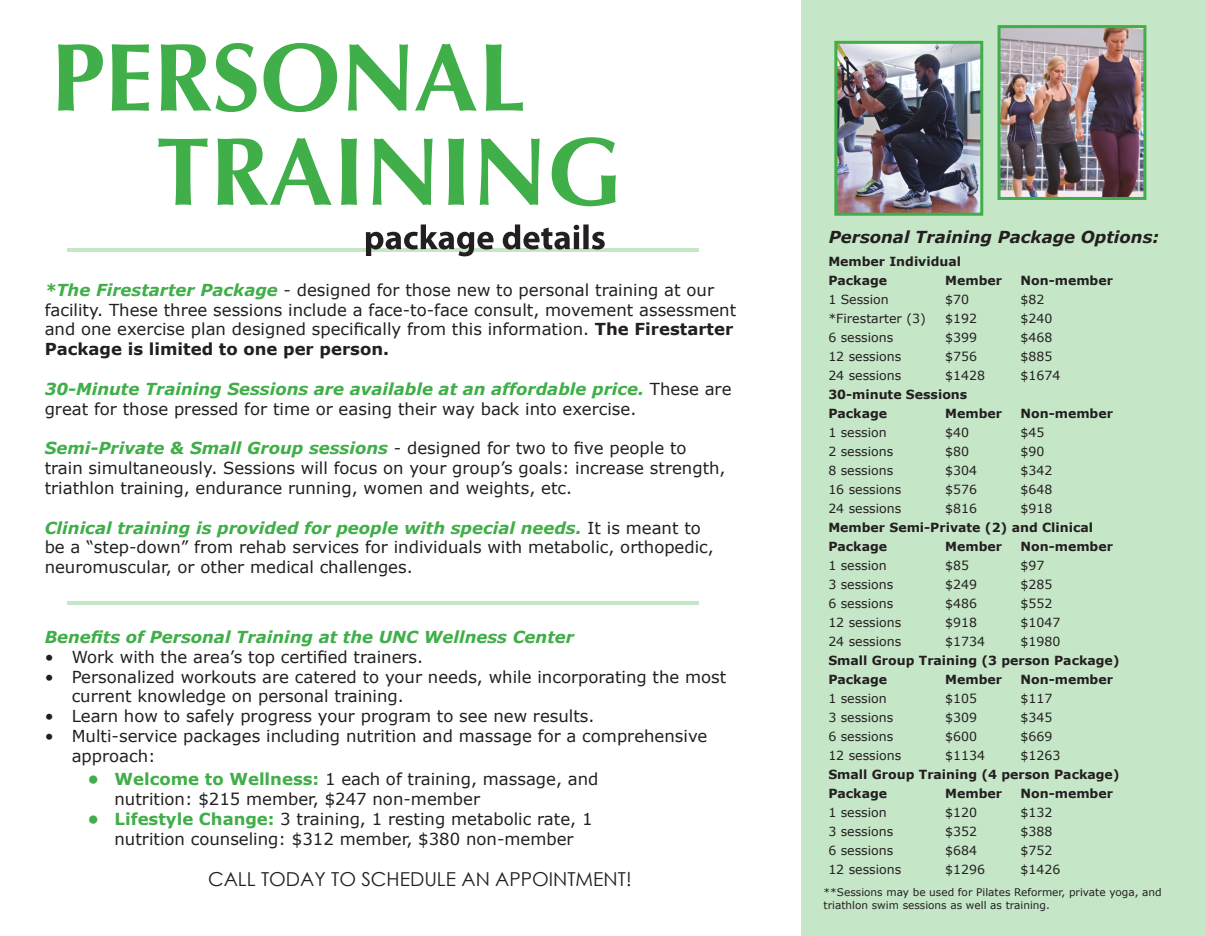
<style>
.page{position:relative;width:1206px;height:936px;background:#fff}
.page>*{position:absolute;margin:0;border:0;box-sizing:border-box;transform-origin:0 0}
.t1{font:19.2px "Century Gothic";color:#231f20}
.t2{font:16.5px/19.8px "Verdana";color:#231f20}
.t3{font:italic 700 16.5px "Verdana";color:#40ae49}
.t4{font:italic 700 16.5px "Verdana";color:#231f20}
.t5{font:12.6px "Verdana";color:#231f20}
.t6{font:700 12.6px "Verdana";color:#231f20}
.t7{font:10.5px/12.6px "Verdana";color:#231f20}
.s1{font-weight:700;font-style:italic;color:#40ae49}
.s2{font-weight:700}
.s3{font-weight:700;color:#40ae49}
</style>
<div class="page">
<div style="left:801px;top:0;width:404px;height:935px;background:#c6e6c8"></div>
<hr style="left:67px;top:249px;width:632px;height:3px;background:#40ae49">
<svg style="left:58px;top:43px;width:465px;height:69px"></svg>
<svg style="left:366px;top:224px;width:238px;height:32px"></svg>
<svg style="left:158px;top:137px;width:458px;height:69px"></svg>
<hr style="left:67px;top:601px;width:632px;height:3px;background:#40ae49">
<img style="left:1001px;top:29px;width:141px;height:167px">
<div style="left:997px;top:25px;width:149px;height:175px;border:3px solid #40ae49"></div>
<img style="left:838px;top:45px;width:141px;height:167px">
<div style="left:834px;top:41px;width:149px;height:175px;border:3px solid #40ae49"></div>
<p class="t2" style="left:45px;top:280px;width:693px"><span class="s1">*The Firestarter Package</span> - designed for those new to personal training at our facility. These three sessions include a face-to-face consult, movement assessment and one exercise plan designed specifically from this information. <span class="s2">The Firestarter Package is limited to one per person.</span></p>
<p class="t2" style="left:45px;top:379px;width:688px"><span class="s1">30-Minute Training Sessions are available at an affordable price.</span> These are great for those pressed for time or easing their way back into exercise.</p>
<p class="t2" style="left:45px;top:438px;width:682px"><span class="s1">Semi-Private &amp; Small Group sessions</span> - designed for two to five people to train simultaneously. Sessions will focus on your group’s goals: increase strength, triathlon training, endurance running, women and weights, etc.</p>
<p class="t2" style="left:45px;top:517px;width:670px"><span class="s1">Clinical training is provided for people with special needs.</span> It is meant to be a “step-down” from rehab services for individuals with metabolic, orthopedic, neuromuscular, or other medical challenges.</p>
<p class="t3" style="left:45px;top:625px;width:531px">Benefits of Personal Training at the UNC Wellness Center</p>
<p class="t2" style="left:45px;top:646px;width:380px">• Work with the area’s top certified trainers.</p>
<p class="t2" style="left:72px;top:666px;width:656px;text-indent:-27px">• Personalized workouts are catered to your needs, while incorporating the most current knowledge on personal training.</p>
<p class="t2" style="left:45px;top:706px;width:551px">• Learn how to safely progress your program to see new results.</p>
<p class="t2" style="left:72px;top:725px;width:637px;text-indent:-27px">• Multi-service packages including nutrition and massage for a comprehensive approach:</p>
<p class="t2" style="left:114px;top:769px;width:485px;text-indent:-27px"><span class="s3">• Welcome to Wellness:</span> 1 each of training, massage, and nutrition: $215 member, $247 non-member</p>
<p class="t2" style="left:87px;top:808px;width:506px;text-align:center"><span class="s3">• Lifestyle Change:</span> 3 training, 1 resting metabolic rate, 1 nutrition counseling: $312 member, $380 non-member</p>
<p class="t1" style="left:208px;top:865px;width:425px">CALL TODAY TO SCHEDULE AN APPOINTMENT!</p>
<p class="t4" style="left:828px;top:225px;width:332px">Personal Training Package Options:</p>
<p class="t6" style="left:828px;top:252px;width:134px">Member Individual</p>
<p class="t6" style="left:828px;top:271px;width:60px">Package</p>
<p class="t6" style="left:945px;top:271px;width:58px">Member</p>
<p class="t6" style="left:1020px;top:271px;width:94px">Non-member</p>
<p class="t5" style="left:828px;top:290px;width:62px">1 Session</p>
<p class="t5" style="left:945px;top:290px;width:25px">$70</p>
<p class="t5" style="left:1020px;top:290px;width:25px">$82</p>
<p class="t5" style="left:828px;top:309px;width:99px">*Firestarter (3)</p>
<p class="t5" style="left:945px;top:309px;width:33px">$192</p>
<p class="t5" style="left:1020px;top:309px;width:33px">$240</p>
<p class="t5" style="left:828px;top:328px;width:66px">6 sessions</p>
<p class="t5" style="left:945px;top:328px;width:33px">$399</p>
<p class="t5" style="left:1020px;top:328px;width:33px">$468</p>
<p class="t5" style="left:828px;top:347px;width:74px">12 sessions</p>
<p class="t5" style="left:945px;top:347px;width:33px">$756</p>
<p class="t5" style="left:1020px;top:347px;width:33px">$885</p>
<p class="t5" style="left:828px;top:366px;width:74px">24 sessions</p>
<p class="t5" style="left:945px;top:366px;width:41px">$1428</p>
<p class="t5" style="left:1020px;top:366px;width:41px">$1674</p>
<p class="t6" style="left:828px;top:385px;width:140px">30-minute Sessions</p>
<p class="t6" style="left:828px;top:404px;width:60px">Package</p>
<p class="t6" style="left:945px;top:404px;width:58px">Member</p>
<p class="t6" style="left:1020px;top:404px;width:94px">Non-member</p>
<p class="t5" style="left:828px;top:423px;width:60px">1 session</p>
<p class="t5" style="left:945px;top:423px;width:25px">$40</p>
<p class="t5" style="left:1020px;top:423px;width:25px">$45</p>
<p class="t5" style="left:828px;top:442px;width:66px">2 sessions</p>
<p class="t5" style="left:945px;top:442px;width:25px">$80</p>
<p class="t5" style="left:1020px;top:442px;width:25px">$90</p>
<p class="t5" style="left:828px;top:461px;width:66px">8 sessions</p>
<p class="t5" style="left:945px;top:461px;width:33px">$304</p>
<p class="t5" style="left:1020px;top:461px;width:33px">$342</p>
<p class="t5" style="left:828px;top:480px;width:74px">16 sessions</p>
<p class="t5" style="left:945px;top:480px;width:33px">$576</p>
<p class="t5" style="left:1020px;top:480px;width:33px">$648</p>
<p class="t5" style="left:828px;top:499px;width:74px">24 sessions</p>
<p class="t5" style="left:945px;top:499px;width:33px">$816</p>
<p class="t5" style="left:1020px;top:499px;width:33px">$918</p>
<p class="t6" style="left:828px;top:518px;width:266px">Member Semi-Private (2) and Clinical</p>
<p class="t6" style="left:828px;top:537px;width:60px">Package</p>
<p class="t6" style="left:945px;top:537px;width:58px">Member</p>
<p class="t6" style="left:1020px;top:537px;width:94px">Non-member</p>
<p class="t5" style="left:828px;top:556px;width:60px">1 session</p>
<p class="t5" style="left:945px;top:556px;width:25px">$85</p>
<p class="t5" style="left:1020px;top:556px;width:25px">$97</p>
<p class="t5" style="left:828px;top:575px;width:66px">3 sessions</p>
<p class="t5" style="left:945px;top:575px;width:33px">$249</p>
<p class="t5" style="left:1020px;top:575px;width:33px">$285</p>
<p class="t5" style="left:828px;top:594px;width:66px">6 sessions</p>
<p class="t5" style="left:945px;top:594px;width:33px">$486</p>
<p class="t5" style="left:1020px;top:594px;width:33px">$552</p>
<p class="t5" style="left:828px;top:613px;width:74px">12 sessions</p>
<p class="t5" style="left:945px;top:613px;width:33px">$918</p>
<p class="t5" style="left:1020px;top:613px;width:41px">$1047</p>
<p class="t5" style="left:828px;top:632px;width:74px">24 sessions</p>
<p class="t5" style="left:945px;top:632px;width:41px">$1734</p>
<p class="t5" style="left:1020px;top:632px;width:41px">$1980</p>
<p class="t6" style="left:828px;top:651px;width:293px">Small Group Training (3 person Package)</p>
<p class="t6" style="left:828px;top:670px;width:60px">Package</p>
<p class="t6" style="left:945px;top:670px;width:58px">Member</p>
<p class="t6" style="left:1020px;top:670px;width:94px">Non-member</p>
<p class="t5" style="left:828px;top:689px;width:60px">1 session</p>
<p class="t5" style="left:945px;top:689px;width:33px">$105</p>
<p class="t5" style="left:1020px;top:689px;width:33px">$117</p>
<p class="t5" style="left:828px;top:708px;width:66px">3 sessions</p>
<p class="t5" style="left:945px;top:708px;width:33px">$309</p>
<p class="t5" style="left:1020px;top:708px;width:33px">$345</p>
<p class="t5" style="left:828px;top:727px;width:66px">6 sessions</p>
<p class="t5" style="left:945px;top:727px;width:33px">$600</p>
<p class="t5" style="left:1020px;top:727px;width:33px">$669</p>
<p class="t5" style="left:828px;top:746px;width:74px">12 sessions</p>
<p class="t5" style="left:945px;top:746px;width:41px">$1134</p>
<p class="t5" style="left:1020px;top:746px;width:41px">$1263</p>
<p class="t6" style="left:828px;top:765px;width:293px">Small Group Training (4 person Package)</p>
<p class="t6" style="left:828px;top:784px;width:60px">Package</p>
<p class="t6" style="left:945px;top:784px;width:58px">Member</p>
<p class="t6" style="left:1020px;top:784px;width:94px">Non-member</p>
<p class="t5" style="left:828px;top:803px;width:60px">1 session</p>
<p class="t5" style="left:945px;top:803px;width:33px">$120</p>
<p class="t5" style="left:1020px;top:803px;width:33px">$132</p>
<p class="t5" style="left:828px;top:822px;width:66px">3 sessions</p>
<p class="t5" style="left:945px;top:822px;width:33px">$352</p>
<p class="t5" style="left:1020px;top:822px;width:33px">$388</p>
<p class="t5" style="left:828px;top:841px;width:66px">6 sessions</p>
<p class="t5" style="left:945px;top:841px;width:33px">$684</p>
<p class="t5" style="left:1020px;top:841px;width:33px">$752</p>
<p class="t5" style="left:828px;top:860px;width:74px">12 sessions</p>
<p class="t5" style="left:945px;top:860px;width:41px">$1296</p>
<p class="t5" style="left:1020px;top:860px;width:41px">$1426</p>
<p class="t7" style="left:823px;top:885px;width:339px">**Sessions may be used for Pilates Reformer, private yoga, and triathlon swim sessions as well as training.</p>
</div>
